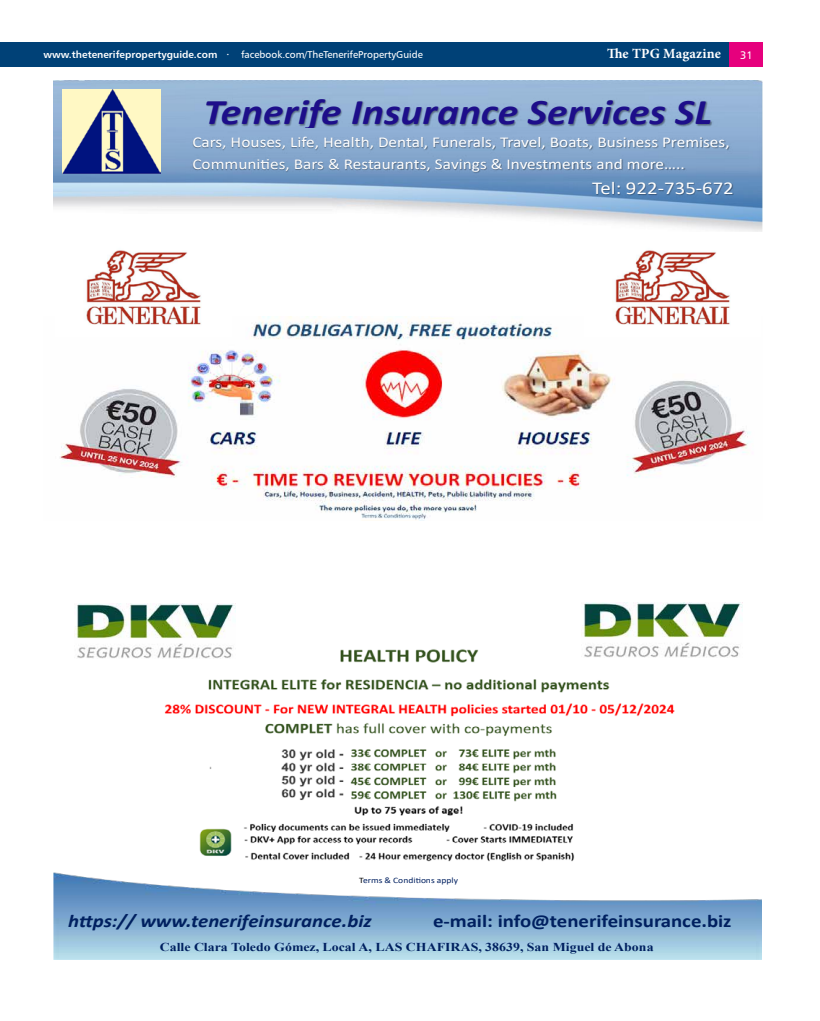
<style>
.page{position:relative;width:820px;height:1021px;background:#fff}
.page>*{position:absolute;margin:0;border:0;box-sizing:border-box;transform-origin:0 0}
.t1{font:italic 700 36.2px "Calibri";color:#1d0e8a;scale:1.15 1}
.t2{font:italic 700 18.1px "Calibri";color:#002060;scale:1.15 1}
.t3{font:700 18.1px "Calibri";letter-spacing:-.005em;color:#002060;scale:1.15 1}
.t4{font:18.1px "Calibri";color:#fff;scale:1.15 1}
.t5{font:15px/21.9px "Calibri";color:#fff;scale:1.15 1}
.t6{font:700 14px "Minion Pro";letter-spacing:.01em;color:#fff}
.t7{font:700 12px "Times New Roman";color:#002060;scale:1.15 1}
.t8{font:11px "Humanist 777 BT Roman B";color:#fff}
.t9{font:10px "Humanist 777 BT Roman B";color:#fff}
.t10{font:8.3px "Calibri";letter-spacing:.005em;color:#002060;scale:1.15 1}
.s1{font-family:"Humanist 777 BT Bold B"}
.s2{color:#000}
</style>
<div class="page">
<div style="left:0;top:42px;width:763px;height:24px;background:#004177"></div>
<div style="left:729px;top:42px;width:34px;height:24px;background:#e6007d"></div>
<img style="left:53px;top:81px;width:708px;height:151px">
<img style="left:63px;top:89px;width:97px;height:85px">
<img style="left:183px;top:89px;width:549px;height:39px">
<img style="left:186px;top:132px;width:559px;height:30px">
<img style="left:186px;top:149px;width:520px;height:25px">
<img style="left:186px;top:174px;width:392px;height:34px">
<img style="left:578px;top:170px;width:167px;height:39px">
<img style="left:53px;top:872px;width:708px;height:87px">
<img style="left:102px;top:649px;width:623px;height:213px">
<img style="left:76px;top:603px;width:159px;height:55px">
<img style="left:581px;top:602px;width:161px;height:55px">
<img style="left:60px;top:316px;width:691px;height:204px">
<img style="left:60px;top:250px;width:171px;height:86px">
<img style="left:584px;top:250px;width:167px;height:86px">
<p class="t9" style="left:44px;top:48px;width:380px"><span class="s1">www.thetenerifepropertyguide.com ·</span> facebook.com/TheTenerifePropertyGuide</p>
<p class="t6" style="left:606px;top:44px;width:115px">The TPG Magazine</p>
<p class="t8" style="left:739px;top:48px;width:14px">31</p>
<h1 class="t1" style="left:203px;top:86px;width:443px">Tenerife Insurance Services SL</h1>
<p class="t5" style="left:192px;top:131px;width:468px">Cars, Houses, Life, Health, Dental, Funerals, Travel, Boats, Business Premises,<br>Communities, Bars &amp; Restaurants, Savings &amp; Investments and more…..</p>
<p class="t4" style="left:592px;top:175px;width:125px">Tel: 922-735-672</p>
<p class="t10" style="left:359px;top:874px;width:87px"><span class="s2">T</span>erms &amp; Conditions apply</p>
<p class="t2" style="left:68px;top:908px;width:265px">https:// www.tenerifeinsurance.biz</p>
<p class="t3" style="left:433px;top:908px;width:261px">e-mail: info@tenerifeinsurance.biz</p>
<p class="t7" style="left:160px;top:938px;width:431px">Calle Clara Toledo Gómez, Local A, LAS CHAFIRAS, 38639, San Miguel de Abona</p>
</div>
